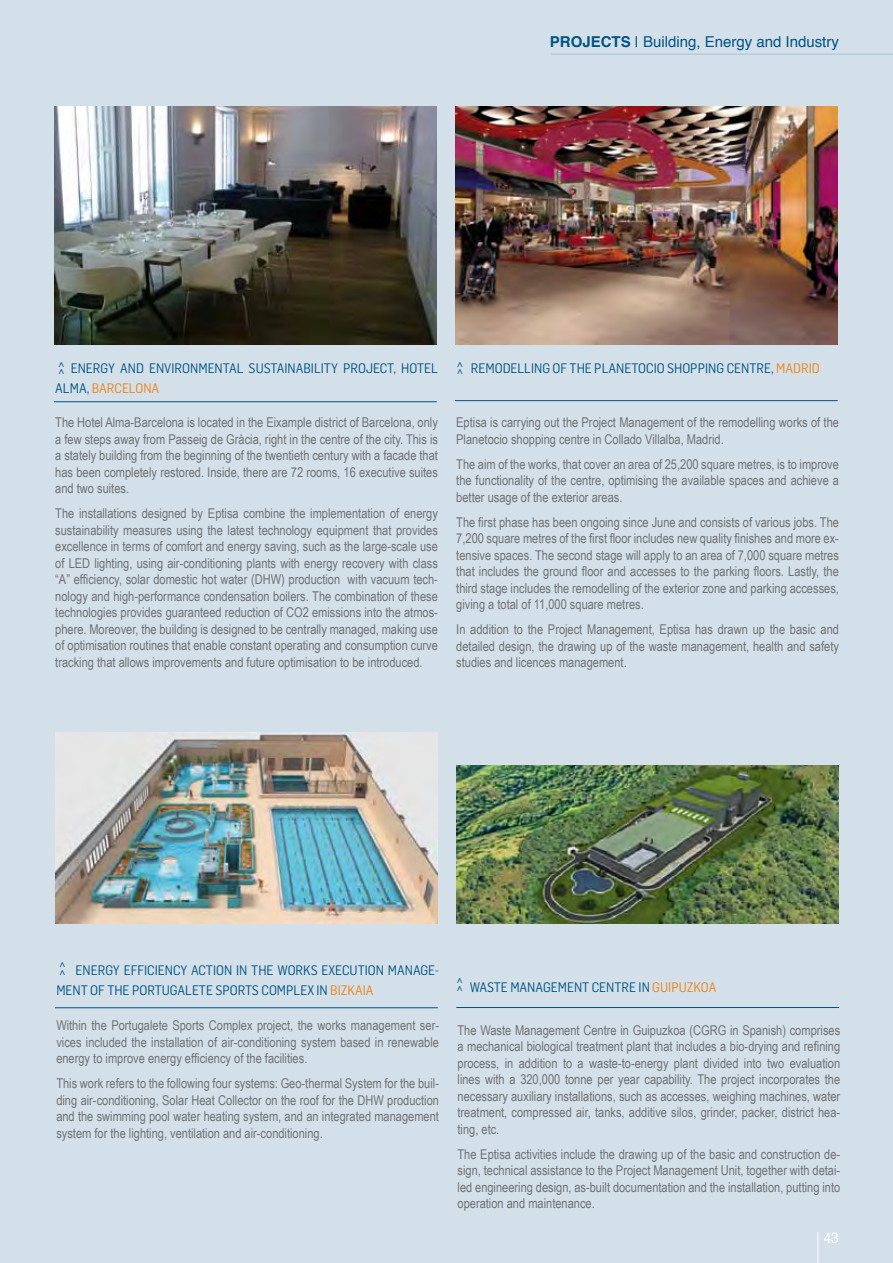
<style>
.page{position:relative;width:893px;height:1263px;background:#d3e0ea}
.page>*{position:absolute;margin:0;border:0;box-sizing:border-box;transform-origin:0 0}
.t1{font:15px "Helvetica";color:#005380}
.t2{font:15px "Helvetica";color:#fff;scale:.9 1}
.t3{font:13.5px/16.5px "Arial Narrow";color:#707172;text-align:justify}
.t4{font:13.5px "Flama Semicondensed";color:#005380}
.t5{font:13.5px "Flama Semicondensed";color:#ef8214}
.s1{font-weight:700}
.s2{color:#005380}
</style>
<div class="page">
<hr style="left:54px;top:401px;width:383px;height:1px;background:#005380">
<img style="left:54px;top:106px;width:383px;height:238px">
<hr style="left:455px;top:400px;width:383px;height:1px;background:#005380">
<img style="left:455px;top:106px;width:383px;height:238px">
<hr style="left:55px;top:1007px;width:383px;height:1px;background:#005380">
<img style="left:55px;top:733px;width:383px;height:191px">
<hr style="left:456px;top:1007px;width:383px;height:1px;background:#005380">
<img style="left:456px;top:765px;width:383px;height:159px">
<hr style="left:817px;top:1232px;width:1px;height:31px;background:#fff">
<hr style="left:551px;top:54px;width:342px;height:1px;background:#a8c2d6">
<p class="t1" style="left:550px;top:31px;width:291px"><span class="s1">PROJECTS</span> | Building, Energy and Industry</p>
<p class="t4" style="left:71px;top:361px;width:16px;rotate:90deg">&lt;&lt;</p>
<p class="t4" style="left:71px;top:360px;width:16px">ENERGY</p>
<p class="t4" style="left:120px;top:360px;width:9px">AND</p>
<p class="t4" style="left:149px;top:360px;width:9px">ENVIRONMENTAL</p>
<p class="t4" style="left:249px;top:360px;width:8px">SUSTAINABILITY</p>
<p class="t4" style="left:343px;top:360px;width:9px">PROJECT</p>
<p class="t4" style="left:393px;top:360px;width:24px">, HOTEL</p>
<p class="t5" style="left:55px;top:379px;width:50px"><span class="s2">ALMA,</span> BARCELONA</p>
<p class="t4" style="left:469px;top:361px;width:16px;rotate:90deg">&lt;&lt;</p>
<p class="t4" style="left:471px;top:360px;width:16px">REMODELLING</p>
<p class="t4" style="left:553px;top:360px;width:26px">OF THE</p>
<p class="t4" style="left:594px;top:360px;width:16px">PLANETOCIO</p>
<p class="t4" style="left:667px;top:360px;width:8px">SHOPPING</p>
<p class="t4" style="left:727px;top:360px;width:9px">CENTRE</p>
<p class="t5" style="left:771px;top:360px;width:23px"><span class="s2">,</span> MADRID</p>
<p class="t3" style="left:55px;top:414px;width:384px">The Hotel Alma-Barcelona is located in the Eixample district of Barcelona, only a few steps away from Passeig de Gràcia, right in the centre of the city. This is a stately building from the beginning of the twentieth century with a facade that has been completely restored. Inside, there are 72 rooms, 16 executive suites and two suites.</p>
<p class="t3" style="left:55px;top:505px;width:384px">The installations designed by Eptisa combine the implementation of energy sustainability measures using the latest technology equipment that provides excellence in terms of comfort and energy saving, such as the large-scale use of LED lighting, using air-conditioning plants with energy recovery with class “A” efficiency, solar domestic hot water (DHW) production with vacuum tech&shy;nology and high-performance condensation boilers. The combination of these technologies provides guaranteed reduction of CO2 emissions into the atmos&shy;phere. Moreover, the building is designed to be centrally managed, making use of optimisation routines that enable constant operating and consumption curve tracking that allows improvements and future optimisation to be introduced.</p>
<p class="t3" style="left:456px;top:414px;width:384px">Eptisa is carrying out the Project Management of the remodelling works of the<br>Planetocio shopping centre in Collado Villalba, Madrid.</p>
<p class="t3" style="left:456px;top:455px;width:384px">The aim of the works, that cover an area of 25,200 square metres, is to improve the functionality of the centre, optimising the available spaces and achieve a better usage of the exterior areas.</p>
<p class="t3" style="left:456px;top:513px;width:384px">The first phase has been ongoing since June and consists of various jobs. The 7,200 square metres of the first floor includes new quality finishes and more ex&shy;tensive spaces. The second stage will apply to an area of 7,000 square metres that includes the ground floor and accesses to the parking floors. Lastly, the third stage includes the remodelling of the exterior zone and parking accesses, giving a total of 11,000 square metres.</p>
<p class="t3" style="left:456px;top:621px;width:384px">In addition to the Project Management, Eptisa has drawn up the basic and detailed design, the drawing up of the waste management, health and safety studies and licences management.</p>
<p class="t4" style="left:72px;top:961px;width:16px;rotate:90deg">&lt;&lt;</p>
<p class="t4" style="left:76px;top:962px;width:16px">ENERGY</p>
<p class="t4" style="left:124px;top:962px;width:8px">EFFICIENCY</p>
<p class="t4" style="left:191px;top:962px;width:8px">ACTION</p>
<p class="t4" style="left:236px;top:962px;width:24px">IN THE</p>
<p class="t4" style="left:277px;top:962px;width:9px">WORKS</p>
<p class="t4" style="left:322px;top:962px;width:22px">EXECUTION</p>
<p class="t4" style="left:388px;top:962px;width:9px">MANAGE</p>
<p class="t4" style="left:435px;top:962px;width:5px">-</p>
<p class="t4" style="left:56px;top:981px;width:9px">MENT</p>
<p class="t4" style="left:90px;top:981px;width:26px">OF THE</p>
<p class="t4" style="left:132px;top:981px;width:16px">PORTUGALETE</p>
<p class="t4" style="left:215px;top:981px;width:9px">SPORTS</p>
<p class="t4" style="left:261px;top:981px;width:9px">COMPLE</p>
<p class="t5" style="left:307px;top:981px;width:48px"><span class="s2">X IN</span> BIZKAIA</p>
<p class="t3" style="left:56px;top:1017px;width:384px">Within the Portugalete Sports Complex project, the works management ser&shy;vices included the installation of air-conditioning system based in renewable energy to improve energy efficiency of the facilities.</p>
<p class="t3" style="left:56px;top:1075px;width:384px">This work refers to the following four systems: Geo-thermal System for the buil&shy;ding air-conditioning, Solar Heat Collector on the roof for the DHW production and the swimming pool water heating system, and an integrated management system for the lighting, ventilation and air-conditioning.</p>
<p class="t4" style="left:469px;top:977px;width:16px;rotate:90deg">&lt;&lt;</p>
<p class="t4" style="left:470px;top:979px;width:13px">WASTE</p>
<p class="t4" style="left:510px;top:979px;width:18px">MANAGEMENT</p>
<p class="t4" style="left:592px;top:979px;width:16px">CENTRE</p>
<p class="t5" style="left:639px;top:979px;width:29px"><span class="s2">IN</span> GUIPU</p>
<p class="t5" style="left:687px;top:979px;width:15px">ZKOA</p>
<p class="t3" style="left:458px;top:1021px;width:384px">The Waste Management Centre in Guipuzkoa (CGRG in Spanish) comprises a mechanical biological treatment plant that includes a bio-drying and refining process, in addition to a waste-to-energy plant divided into two evaluation lines with a 320,000 tonne per year capability. The project incorporates the necessary auxiliary installations, such as accesses, weighing machines, water treatment, compressed air, tanks, additive silos, grinder, packer, district hea&shy;ting, etc.</p>
<p class="t3" style="left:458px;top:1145px;width:384px">The Eptisa activities include the drawing up of the basic and construction de&shy;sign, technical assistance to the Project Management Unit, together with detai&shy;led engineering design, as-built documentation and the installation, putting into operation and maintenance.</p>
<p class="t2" style="left:824px;top:1226px;width:18px">43</p>
</div>
